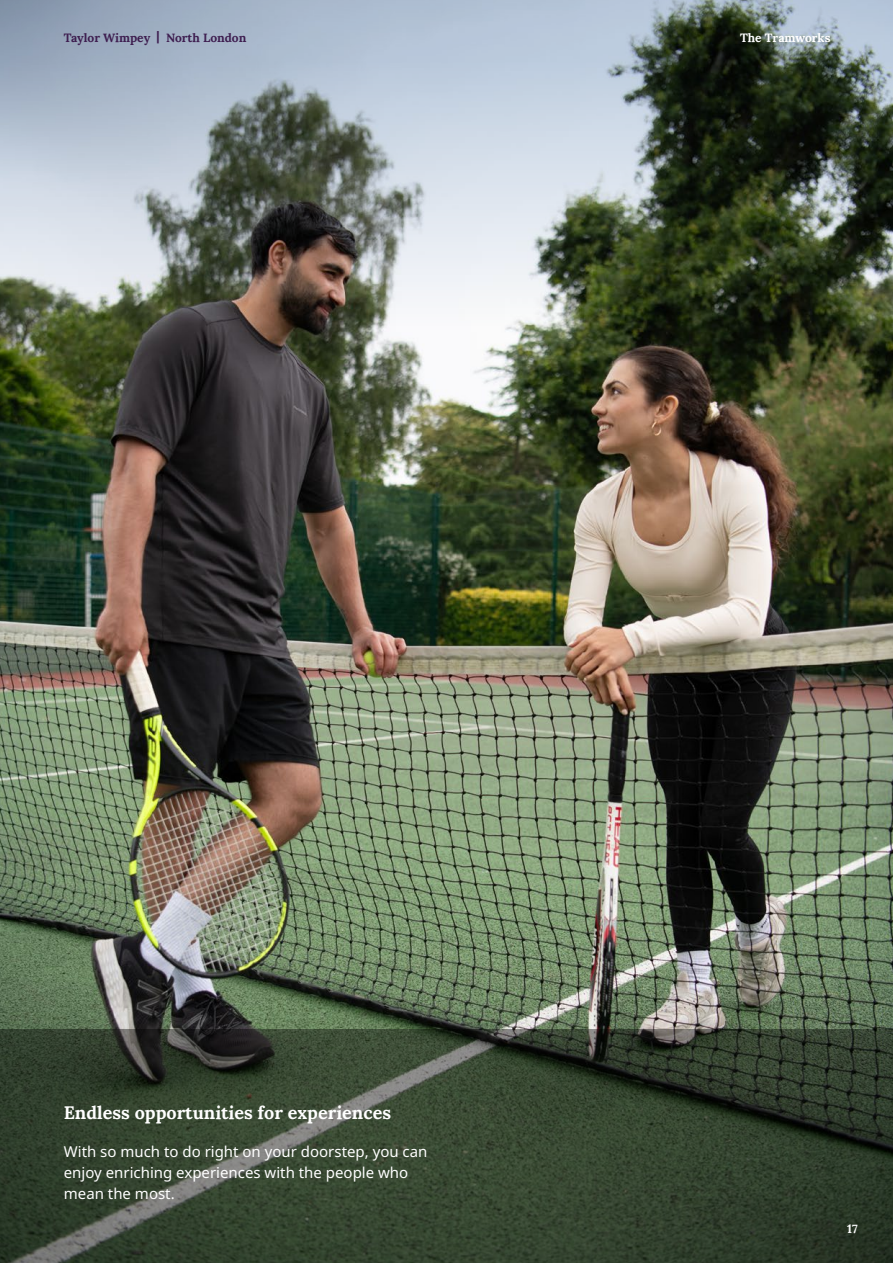
<style>
.page{position:relative;width:893px;height:1263px;background:#fff}
.page>*{position:absolute;margin:0;border:0;box-sizing:border-box;transform-origin:0 0}
.t1{font:700 18px "Lora";color:#fff}
.t2{font:15px/21px "Noto Sans";color:#fff}
.t3{font:700 12px "Lora";color:#3e1e50}
.t4{font:700 12px "Lora";color:#fff}
</style>
<div class="page">
<img style="left:0;top:345px;width:893px;height:684px">
<img style="left:0;top:0;width:893px;height:345px">
<svg style="left:0;top:1029px;width:893px;height:234px;background:#354230"></svg>
<p class="t3" style="left:64px;top:27px;width:184px">Taylor Wimpey | North London</p>
<p class="t4" style="left:740px;top:27px;width:92px">The Tramworks</p>
<p class="t1" style="left:64px;top:1097px;width:329px">Endless opportunities for experiences</p>
<p class="t2" style="left:64px;top:1141px;width:365px">With so much to do right on your doorstep, you can enjoy enriching experiences with the people who mean the most.</p>
<p class="t4" style="left:847px;top:1219px;width:12px">17</p>
</div>
